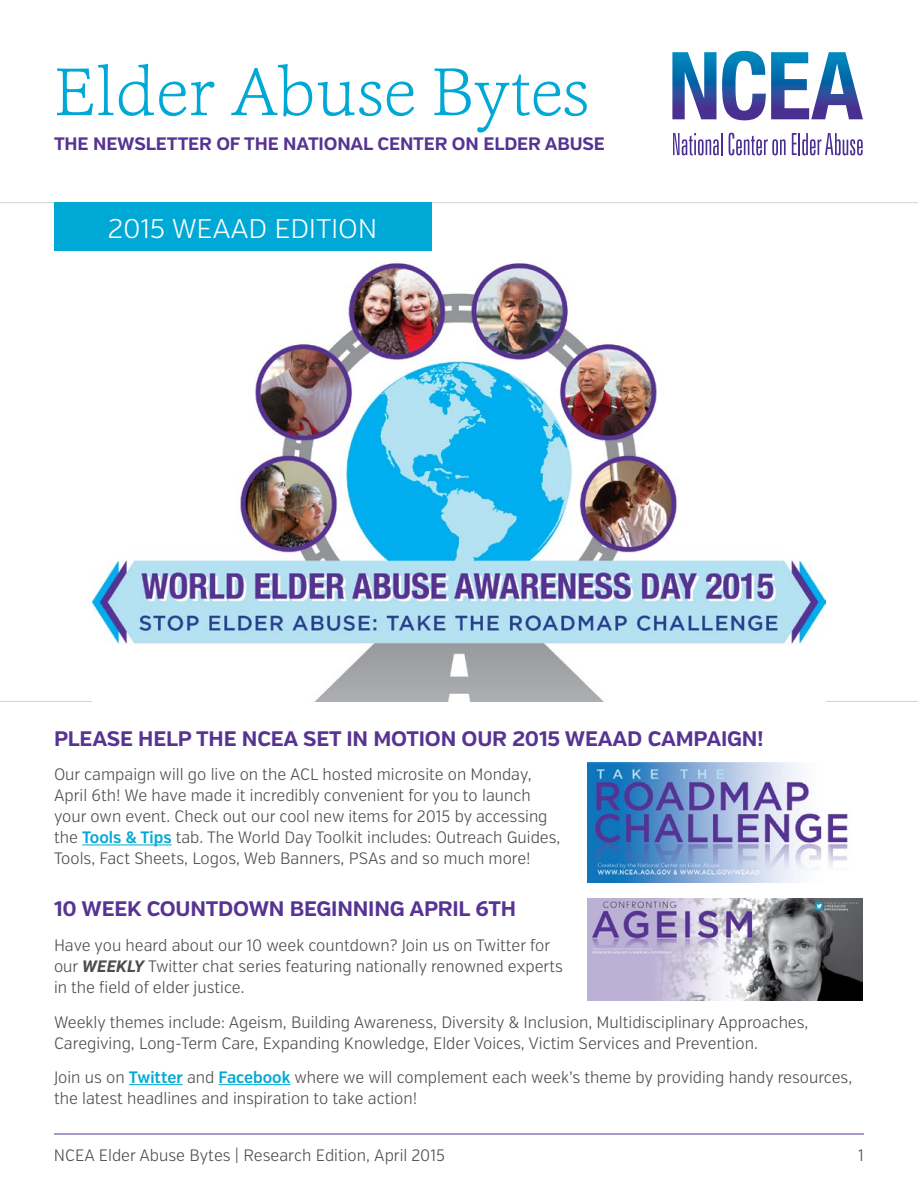
<style>
.page{position:relative;width:918px;height:1188px;background:#fff}
.page>*{position:absolute;margin:0;border:0;box-sizing:border-box;transform-origin:0 0}
.t1{font:200 69px "Cassia";color:#00a9d5}
.t2{font:300 27px "Verb";letter-spacing:-.01em;color:#fff}
.t3{font:700 21px "Verb";letter-spacing:-.01em;color:#573393}
.t4{font:700 18px "Verb";letter-spacing:-.01em;color:#573393}
.Body{font:300 16.5px/21px "Verb Cond";color:#4e4c4d}
.s1{font-weight:600;color:#00a9d5}
.s2{font-weight:700;font-style:italic}
</style>
<div class="page">
<hr style="left:54px;top:1134px;width:810px;height:1px;background:#573393">
<div style="left:54px;top:202px;width:377px;height:49px;background:#00a9d5"></div>
<svg style="left:673px;top:133px;width:49px;height:22px"></svg>
<svg style="left:729px;top:133px;width:57px;height:22px"></svg>
<svg style="left:792px;top:133px;width:71px;height:22px"></svg>
<svg style="left:672px;top:51px;width:191px;height:69px"></svg>
<hr style="left:82px;top:845px;width:90px;height:1px;background:#00a9d5">
<hr style="left:129px;top:1084px;width:54px;height:1px;background:#00a9d5">
<hr style="left:219px;top:1084px;width:71px;height:1px;background:#00a9d5">
<img style="left:92px;top:261px;width:734px;height:440px">
<img style="left:587px;top:763px;width:263px;height:119px">
<img style="left:587px;top:898px;width:276px;height:102px">
<h1 class="t1" style="left:54px;top:46px;width:537px">Elder Abuse Bytes</h1>
<h1 class="t4" style="left:54px;top:133px;width:552px">THE NEWSLETTER OF THE NATIONAL CENTER ON ELDER ABUSE</h1>
<p class="t2" style="left:108px;top:212px;width:271px">2015 WEAAD EDITION</p>
<h2 class="t3" style="left:54px;top:726px;width:711px">PLEASE HELP THE NCEA SET IN MOTION OUR 2015 WEAAD CAMPAIGN!</h2>
<p class="Body" style="left:54px;top:764px;width:508px">Our campaign will go live on the ACL hosted microsite on Monday, April 6th! We have made it incredibly convenient for you to launch your own event. Check out our cool new items for 2015 by accessing the <span class="s1">Tools &amp; Tips</span> tab. The World Day Toolkit includes: Outreach Guides, Tools, Fact Sheets, Logos, Web Banners, PSAs and so much more!</p>
<h2 class="t3" style="left:54px;top:896px;width:464px">10 WEEK COUNTDOWN BEGINNING APRIL 6TH</h2>
<p class="Body" style="left:54px;top:935px;width:511px">Have you heard about our 10 week countdown? Join us on Twitter for our <span class="s2">WEEKLY</span> Twitter chat series featuring nationally renowned experts in the field of elder justice.</p>
<p class="Body" style="left:54px;top:1012px;width:756px">Weekly themes include: Ageism, Building Awareness, Diversity &amp; Inclusion, Multidisciplinary Approaches,<br>Caregiving, Long-Term Care, Expanding Knowledge, Elder Voices, Victim Services and Prevention.</p>
<p class="Body" style="left:54px;top:1067px;width:800px">Join us on <span class="s1">Twitter</span> and <span class="s1">Facebook</span> where we will complement each week’s theme by providing handy resources,</p>
<p class="Body" style="left:54px;top:1088px;width:365px">the latest headlines and inspiration to take action!</p>
<p class="Body" style="left:54px;top:1145px;width:393px">NCEA Elder Abuse Bytes | Research Edition, April 2015</p>
<p class="Body" style="left:858px;top:1145px;width:7px">1</p>
</div>
